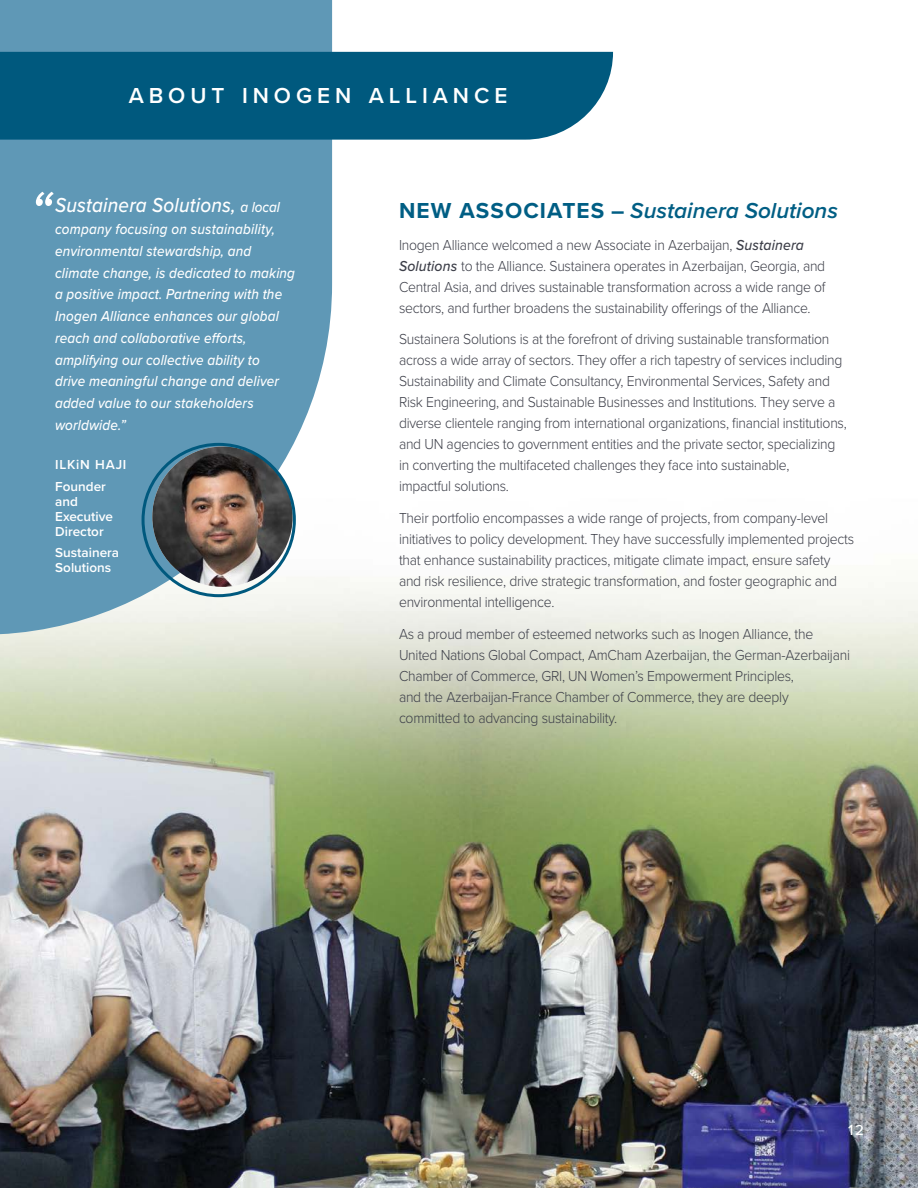
<style>
.page{position:relative;width:918px;height:1188px;background:#fff}
.page>*{position:absolute;margin:0;border:0;box-sizing:border-box;transform-origin:0 0}
.t1{font:italic 500 60px "Proxima Nova";color:#fff;scale:.9 1}
.t2{font:italic 600 22.5px "Proxima Nova";color:#005e84}
.t3{font:600 22.5px "Proxima Nova";letter-spacing:.22em;color:#fff}
.t4{font:italic 500 21px "Proxima Nova";letter-spacing:.01em;color:#fff;scale:.9 1}
.t5{font:300 15px/21px "Proxima Nova";letter-spacing:-.015em;color:#3c3e48;scale:.93 1}
.t6{font:italic 500 15px/21.8px "Proxima Nova";letter-spacing:.01em;color:#fff;scale:.9 1}
.t7{font:500 15px "Proxima Nova";color:#fff}
.t8{font:600 13.5px/15px "Proxima Nova";color:#fff}
.t9{font:600 13.5px/21.8px "Proxima Nova";letter-spacing:.05em;color:#fff}
.s1{font-size:15px}
.s2{font-weight:700;font-style:normal}
.s3{font-weight:500;font-style:italic}
</style>
<div class="page">
<img style="left:0;top:577px;width:918px;height:611px">
<svg style="left:0;top:0;width:332px;height:635px;background:#70a2bc"></svg>
<img style="left:152px;top:447px;width:141px;height:140px;border-radius:70px">
<div style="left:142px;top:443px;width:154px;height:154px;border:3px solid #00597e;border-radius:50%"></div>
<div style="left:0;top:52px;width:613px;height:88px;background:#00597e"></div>
<h2 class="t3" style="left:129px;top:78px;width:380px">ABOUT INOGEN ALLIANCE</h2>
<h1 class="t1" style="left:30px;top:168px;width:26px">“</h1>
<h3 class="t4" style="left:55px;top:190px;width:251px">Sustainera Solutions, <span class="s1">a local</span></h3>
<p class="t6" style="left:55px;top:218px;width:268px">company focusing on sustainability, environmental stewardship, and climate change, is dedicated to making a positive impact. Partnering with the Inogen Alliance enhances our global reach and collaborative efforts, amplifying our collective ability to<br>drive meaningful change and deliver added value to our stakeholders worldwide.”</p>
<p class="t9" style="left:55px;top:453px;width:73px">ILKiN HAJI<br>Founder</p>
<p class="t8" style="left:55px;top:493px;width:59px">and<br>Executive<br>Director</p>
<p class="t8" style="left:55px;top:545px;width:65px">Sustainera<br>Solutions</p>
<h2 class="t2" style="left:399px;top:194px;width:440px"><span class="s2">NEW ASSOCIATES –</span> Sustainera Solutions</h2>
<p class="t5" style="left:399px;top:233px;width:460px">Inogen Alliance welcomed a new Associate in Azerbaijan, <span class="s3">Sustainera Solutions</span> to the Alliance. Sustainera operates in Azerbaijan, Georgia, and Central Asia, and drives sustainable transformation across a wide range of sectors, and further broadens the sustainability offerings of the Alliance.</p>
<p class="t5" style="left:399px;top:328px;width:483px">Sustainera Solutions is at the forefront of driving sustainable transformation across a wide array of sectors. They offer a rich tapestry of services including Sustainability and Climate Consultancy, Environmental Services, Safety and Risk Engineering, and Sustainable Businesses and Institutions. They serve a diverse clientele ranging from international organizations, financial institutions, and UN agencies to government entities and the private sector, specializing in converting the multifaceted challenges they face into sustainable,<br>impactful solutions.</p>
<p class="t5" style="left:399px;top:507px;width:491px">Their portfolio encompasses a wide range of projects, from company-level initiatives to policy development. They have successfully implemented projects that enhance sustainability practices, mitigate climate impact, ensure safety and risk resilience, drive strategic transformation, and foster geographic and environmental intelligence.</p>
<p class="t5" style="left:399px;top:623px;width:486px">As a proud member of esteemed networks such as Inogen Alliance, the United Nations Global Compact, AmCham Azerbaijan, the German-Azerbaijani Chamber of Commerce, GRI, UN Women’s Empowerment Principles,<br>and the Azerbaijan-France Chamber of Commerce, they are deeply committed to advancing sustainability.</p>
<p class="t7" style="left:848px;top:1119px;width:17px">12</p>
</div>
